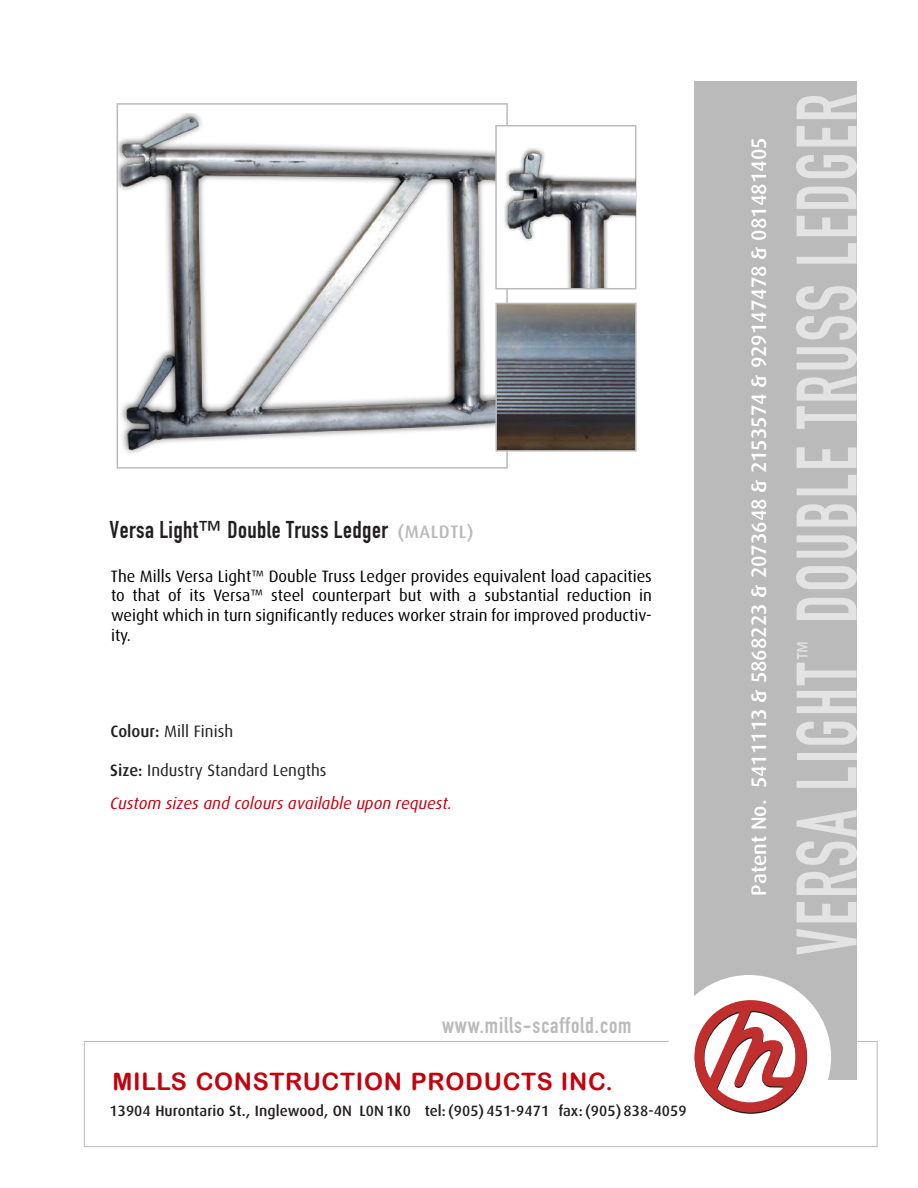
<style>
.page{position:relative;width:918px;height:1188px;background:#fff}
.page>*{position:absolute;margin:0;border:0;box-sizing:border-box;transform-origin:0 0}
.t1{font:84.15px "DIN Engschrift";letter-spacing:.035em;color:#e3e3e3;scale:.8 1}
.t2{font:25.2px "DIN Engschrift";color:#e3e3e3;scale:.8 1}
.t3{font:24px "DIN Engschrift";letter-spacing:.02em;color:#231f20}
.t4{font:24px "Arial Rounded MT Bold";letter-spacing:.03em;color:#c3020e}
.t5{font:22.5px "DIN Engschrift";letter-spacing:.035em;color:#bababa}
.t6{font:500 21px "Dax";color:#fff}
.t7{font:16.5px/19.8px "Dax";color:#010101;text-align:justify}
.t8{font:italic 16.5px/33.2px "Dax";color:#c3020e}
.t9{font:16.5px "Dax";color:#231f20}
.t10{font:500 15px "Dax";letter-spacing:.005em;color:#231f20}
.s1{font-family:"Dax";font-weight:500;font-size:18px;color:#bababa}
.s2{font-weight:500}
.s3{font-weight:500;font-style:normal;color:#231f20}
.s4{font-style:normal;color:#231f20}
</style>
<div class="page">
<div style="left:694px;top:81px;width:163px;height:999px;background:#bababa"></div>
<div style="left:84px;top:1041px;width:794px;height:106px;border:1px solid #bababa"></div>
<div style="left:667px;top:975px;width:164px;height:164px;background:#fff;border-radius:50%"></div>
<svg style="left:694px;top:1000px;width:113px;height:114px"></svg>
<img style="left:120px;top:114px;width:385px;height:340px">
<div style="left:117px;top:103px;width:391px;height:366px;border:2px solid #bababa"></div>
<div style="left:495px;top:125px;width:141px;height:164px;background:#fff;border:2px solid #bababa"></div>
<img style="left:501px;top:143px;width:135px;height:144px">
<img style="left:498px;top:306px;width:136px;height:143px">
<div style="left:495px;top:303px;width:142px;height:149px;border:2px solid #bababa"></div>
<h3 class="t3" style="left:110px;top:515px;width:366px">Versa Light™ Double Truss Ledger <span class="s1">(MALDTL)</span></h3>
<p class="t7" style="left:111px;top:566px;width:542px">The Mills Versa Light™ Double Truss Ledger provides equivalent load capacities to that of its Versa™ steel counterpart but with a substantial reduction in weight which in turn significantly reduces worker strain for improved productiv&shy;ity.</p>
<p class="t9" style="left:110px;top:722px;width:124px"><span class="s2">Colour:</span> Mill Finish</p>
<p class="t8" style="left:110px;top:754px;width:343px"><span class="s3">Size:</span> <span class="s4">Industry Standard Lengths<br></span>Custom sizes and colours available upon request.</p>
<h3 class="t5" style="left:442px;top:1012px;width:191px">www.mills-scaffold.com</h3>
<h3 class="t4" style="left:112px;top:1067px;width:502px">MILLS CONSTRUCTION PRODUCTS INC.</h3>
<p class="t10" style="left:110px;top:1102px;width:579px">13904 Hurontario St., Inglewood, ON L0N1K0 tel:(905) 451-9471 fax:(905) 838-4059</p>
<p class="t6" style="left:747px;top:896px;width:760px;rotate:-90deg">Patent No. 5411113 &amp; 5868223 &amp; 2073648 &amp; 2153574 &amp; 929147478 &amp; 081481405</p>
<h1 class="t1" style="left:778px;top:623px;width:663px;rotate:-90deg">DOUBLE TRUSS LEDGER</h1>
<h2 class="t2" style="left:791px;top:660px;width:26px;rotate:-90deg">™</h2>
<h1 class="t1" style="left:778px;top:955px;width:368px;rotate:-90deg">VERSA LIGHT</h1>
</div>
